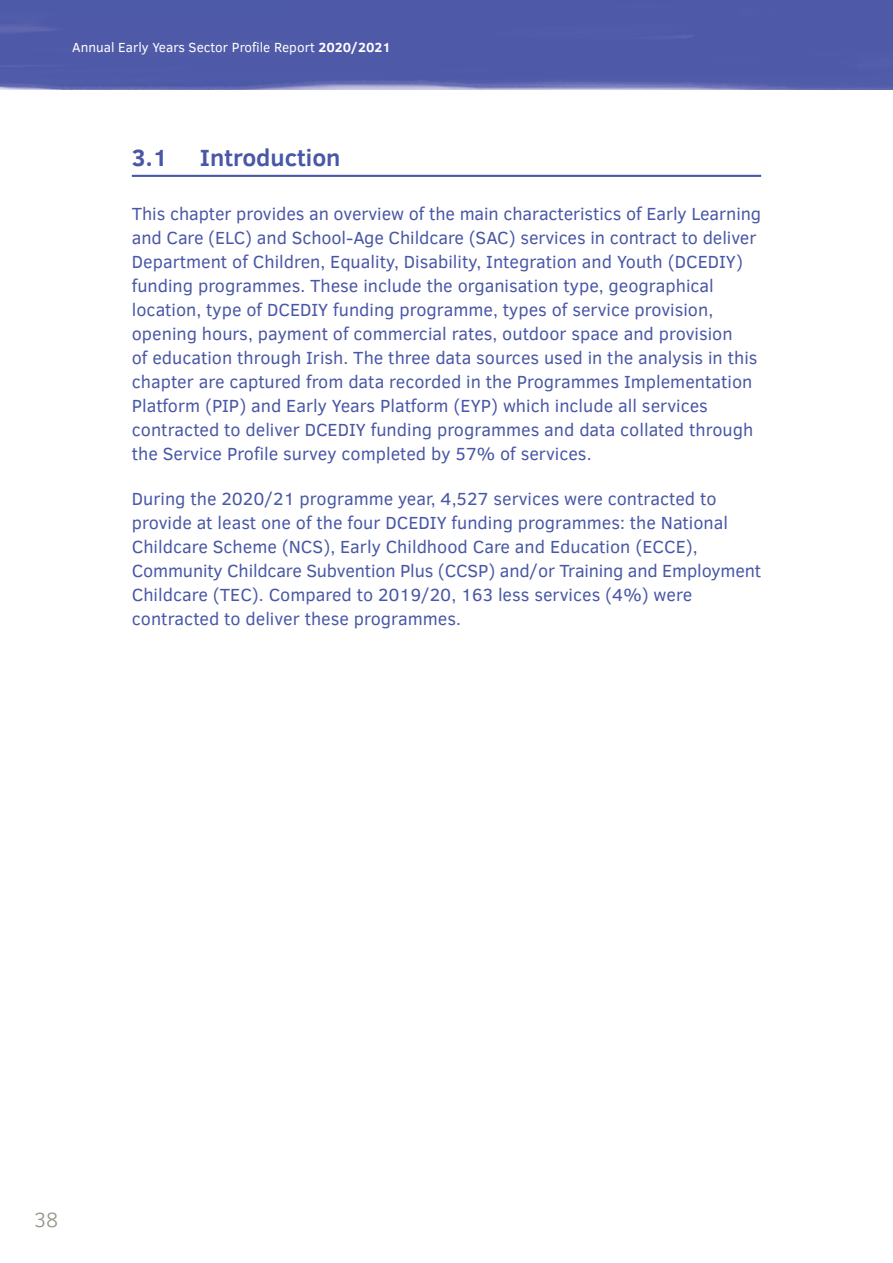
<style>
.page{position:relative;width:893px;height:1263px;background:#fff}
.page>*{position:absolute;margin:0;border:0;box-sizing:border-box;transform-origin:0 0}
.Subhead-3{font:700 24px "Clear Sans";color:#4957a6}
.t1{font:300 21px "Clear Sans";color:#959485}
.Intro_copy{font:18px/24px "Clear Sans";color:#4957a6}
.t2{font:13.5px "Clear Sans";color:#fff}
.s1{font-weight:700}
</style>
<div class="page">
<div style="left:0;top:0;width:892px;height:89px;background:#4e5aa8"></div>
<hr style="left:132px;top:175px;width:629px;height:2px;background:#4957a6">
<p class="t2" style="left:72px;top:39px;width:320px">Annual Early Years Sector Profile Report <span class="s1">2020/2021</span></p>
<p class="Subhead-3" style="left:132px;top:140px;width:37px">3.1</p>
<p class="Subhead-3" style="left:200px;top:140px;width:142px">Introduction</p>
<p class="Intro_copy" style="left:132px;top:202px;width:631px">This chapter provides an overview of the main characteristics of Early Learning and Care (ELC) and School-Age Childcare (SAC) services in contract to deliver Department of Children, Equality, Disability, Integration and Youth (DCEDIY) funding programmes. These include the organisation type, geographical location, type of DCEDIY funding programme, types of service provision, opening hours, payment of commercial rates, outdoor space and provision<br>of education through Irish. The three data sources used in the analysis in this chapter are captured from data recorded in the Programmes Implementation Platform (PIP) and Early Years Platform (EYP) which include all services contracted to deliver DCEDIY funding programmes and data collated through the Service Profile survey completed by 57% of services.</p>
<p class="Intro_copy" style="left:132px;top:487px;width:631px">During the 2020/21 programme year, 4,527 services were contracted to provide at least one of the four DCEDIY funding programmes: the National Childcare Scheme (NCS), Early Childhood Care and Education (ECCE), Community Childcare Subvention Plus (CCSP) and/or Training and Employment Childcare (TEC). Compared to 2019/20, 163 less services (4%) were contracted to deliver these programmes.</p>
<p class="t1" style="left:34px;top:1206px;width:26px">38</p>
</div>
